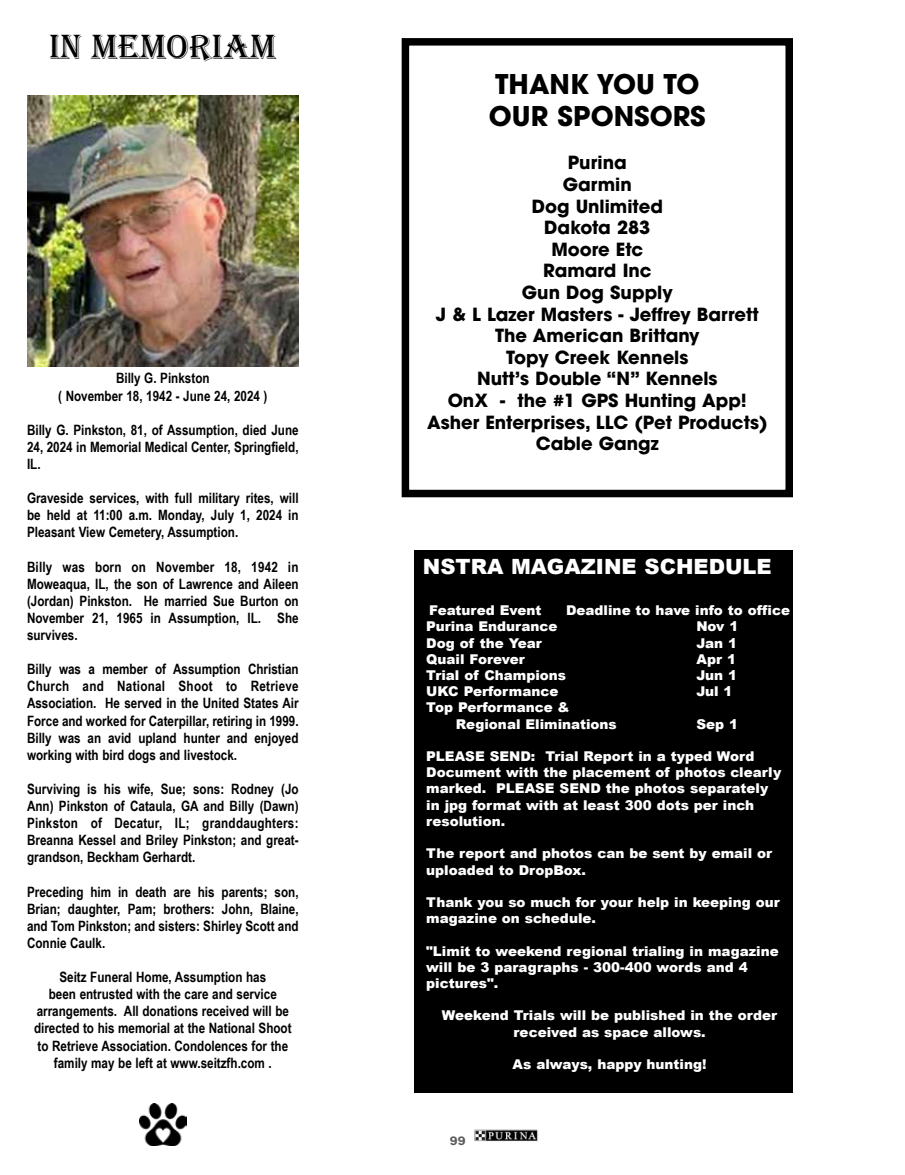
<style>
.page{position:relative;width:905px;height:1175px;background:#fff}
.page>*{position:absolute;margin:0;border:0;box-sizing:border-box;transform-origin:0 0}
.t1{font:36px "Algerian";color:#000}
.t2{font:700 27px/32.4px "ITC Avant Garde Pro";color:#000}
.t3{font:900 21px "Arial";color:#fff}
.t4{font:700 18px/21.6px "ITC Avant Garde Pro";color:#000;text-align:center}
.t5{font:700 14.25px/17.1px "Arial Narrow";color:#000;text-align:justify}
.t6{font:900 13.5px/16.2px "Arial";color:#fff}
.t7{font:700 12px "Arial";color:#5d5d60;scale:1.2 1}
</style>
<div class="page">
<div style="left:401px;top:38px;width:392px;height:459px;border:8px solid #000"></div>
<div style="left:415px;top:550px;width:378px;height:542px;background:#000"></div>
<img style="left:474px;top:1129px;width:64px;height:12px">
<img style="left:27px;top:95px;width:271px;height:272px">
<img style="left:139px;top:1103px;width:47px;height:42px">
<h1 class="t1" style="left:49px;top:27px;width:229px">IN MEMORIAM</h1>
<p class="t5" style="left:58px;top:369px;width:211px;text-align:center">Billy G. Pinkston<br>( November 18, 1942 - June 24, 2024 )</p>
<p class="t5" style="left:27px;top:420px;width:273px">Billy G. Pinkston, 81, of Assumption, died June 24, 2024 in Memorial Medical Center, Springfield, IL.</p>
<p class="t5" style="left:27px;top:489px;width:273px">Graveside services, with full military rites, will be held at 11:00 a.m. Monday, July 1, 2024 in Pleasant View Cemetery, Assumption.</p>
<p class="t5" style="left:27px;top:557px;width:273px">Billy was born on November 18, 1942 in Moweaqua, IL, the son of Lawrence and Aileen (Jordan) Pinkston. He married Sue Burton on November 21, 1965 in Assumption, IL. She survives.</p>
<p class="t5" style="left:27px;top:660px;width:273px">Billy was a member of Assumption Christian Church and National Shoot to Retrieve Association. He served in the United States Air Force and worked for Caterpillar, retiring in 1999.<br>Billy was an avid upland hunter and enjoyed working with bird dogs and livestock.</p>
<p class="t5" style="left:27px;top:779px;width:273px">Surviving is his wife, Sue; sons: Rodney (Jo Ann) Pinkston of Cataula, GA and Billy (Dawn)<br>Pinkston of Decatur, IL; granddaughters:<br>Breanna Kessel and Briley Pinkston; and great&shy;grandson, Beckham Gerhardt.</p>
<p class="t5" style="left:27px;top:882px;width:273px">Preceding him in death are his parents; son, Brian; daughter, Pam; brothers: John, Blaine, and Tom Pinkston; and sisters: Shirley Scott and Connie Caulk.</p>
<p class="t5" style="left:34px;top:967px;width:259px;text-align:center">Seitz Funeral Home, Assumption has<br>been entrusted with the care and service arrangements. All donations received will be directed to his memorial at the National Shoot to Retrieve Association. Condolences for the family may be left at www.seitzfh.com .</p>
<h2 class="t2" style="left:489px;top:67px;width:218px">THANK YOU TO<br>OUR SPONSORS</h2>
<p class="t4" style="left:427px;top:152px;width:342px">Purina<br>Garmin<br>Dog Unlimited<br>Dakota 283<br>Moore Etc<br>Ramard Inc<br>Gun Dog Supply<br>J &amp; L Lazer Masters - Jeffrey Barrett<br>The American Brittany<br>Topy Creek Kennels<br>Nutt’s Double “N” Kennels<br>OnX - the #1 GPS Hunting App!<br>Asher Enterprises, LLC (Pet Products)<br>Cable Gangz</p>
<h3 class="t3" style="left:423px;top:551px;width:350px">NSTRA MAGAZINE SCHEDULE</h3>
<p class="t6" style="left:429px;top:602px;width:114px">Featured Event</p>
<p class="t6" style="left:566px;top:602px;width:225px">Deadline to have info to office</p>
<p class="t6" style="left:426px;top:618px;width:133px">Purina Endurance</p>
<p class="t6" style="left:696px;top:618px;width:43px">Nov 1</p>
<p class="t6" style="left:426px;top:634px;width:117px">Dog of the Year</p>
<p class="t6" style="left:696px;top:634px;width:42px">Jan 1</p>
<p class="t6" style="left:426px;top:650px;width:100px">Quail Forever</p>
<p class="t6" style="left:696px;top:650px;width:41px">Apr 1</p>
<p class="t6" style="left:426px;top:666px;width:141px">Trial of Champions</p>
<p class="t6" style="left:696px;top:666px;width:42px">Jun 1</p>
<p class="t6" style="left:426px;top:683px;width:134px">UKC Performance</p>
<p class="t6" style="left:696px;top:683px;width:38px">Jul 1</p>
<p class="t6" style="left:456px;top:699px;width:162px;text-indent:-30px">Top Performance &amp;<br>Regional Eliminations</p>
<p class="t6" style="left:696px;top:715px;width:43px">Sep 1</p>
<p class="t6" style="left:426px;top:747px;width:356px">PLEASE SEND: Trial Report in a typed Word Document with the placement of photos clearly marked. PLEASE SEND the photos separately in jpg format with at least 300 dots per inch resolution.</p>
<p class="t6" style="left:426px;top:845px;width:347px">The report and photos can be sent by email or uploaded to DropBox.</p>
<p class="t6" style="left:426px;top:893px;width:355px">Thank you so much for your help in keeping our magazine on schedule.</p>
<p class="t6" style="left:426px;top:942px;width:354px">"Limit to weekend regional trialing in magazine will be 3 paragraphs - 300-400 words and 4 pictures".</p>
<p class="t6" style="left:442px;top:1007px;width:337px;text-align:center">Weekend Trials will be published in the order received as space allows.</p>
<p class="t6" style="left:512px;top:1055px;width:195px">As always, happy hunting!</p>
<p class="t7" style="left:449px;top:1132px;width:15px">99</p>
</div>
